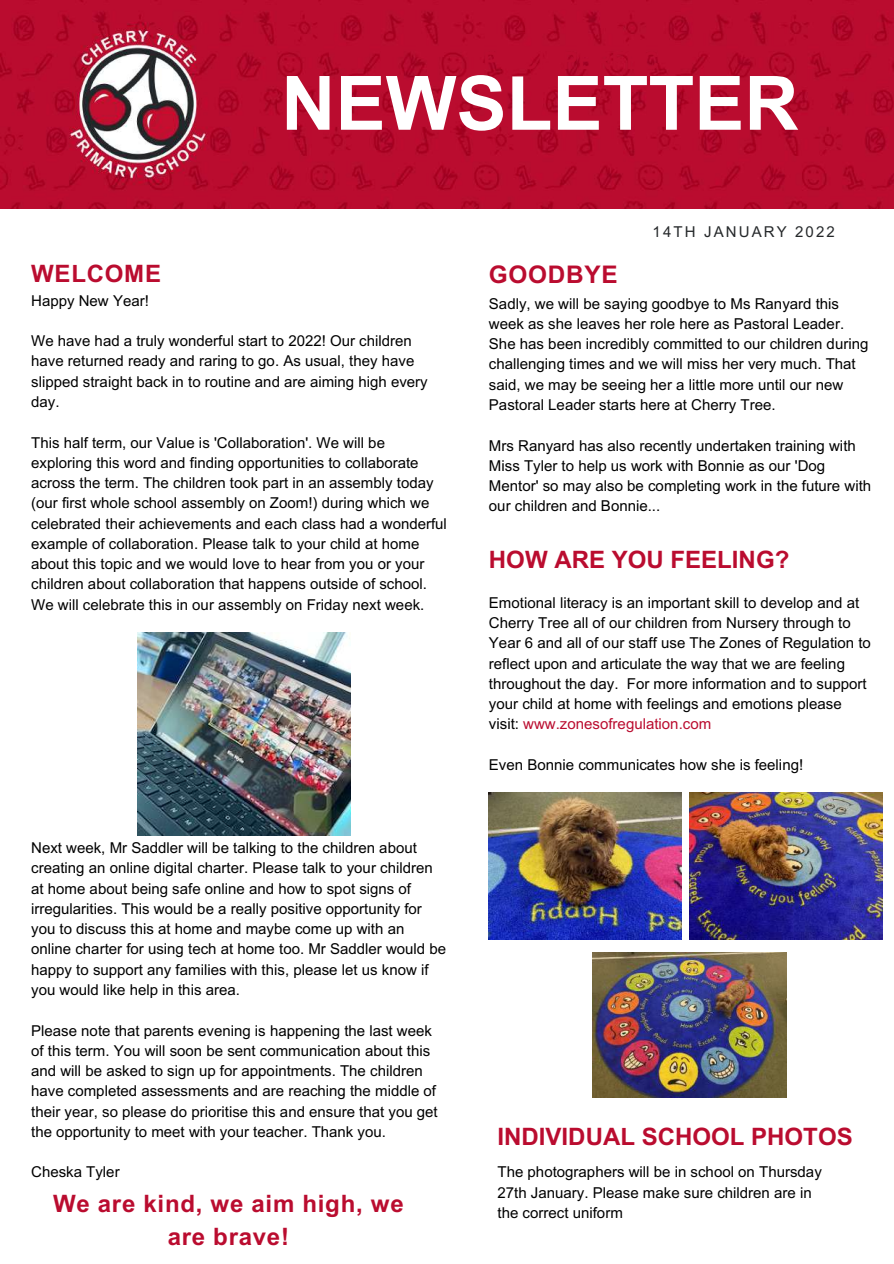
<style>
.page{position:relative;width:894px;height:1264px;background:#fff}
.page>*{position:absolute;margin:0;border:0;box-sizing:border-box;transform-origin:0 0}
.t1{font:700 75px "Arial";color:#fff}
.t2{font:700 24.3px "Arial";letter-spacing:.03em;color:#ba0c2f}
.t3{font:700 24px "Arial";color:#ba0c2f}
.t4{font:700 24px/32.7px "Arial";letter-spacing:.03em;color:#ba0c2f;text-align:center}
.t5{font:15px/20.2px "Arial";color:#000}
.t6{font:15px "Arial";letter-spacing:.14em;color:#25282a}
.s1{color:#ba0c2f}
</style>
<div class="page">
<img style="left:0;top:0;width:893px;height:208px">
<img style="left:489px;top:793px;width:192px;height:146px">
<img style="left:592px;top:952px;width:194px;height:145px">
<img style="left:689px;top:793px;width:193px;height:146px">
<img style="left:138px;top:632px;width:213px;height:203px">
<h1 class="t1" style="left:281px;top:62px;width:518px">NEWSLETTER</h1>
<h3 class="t4" style="left:31px;top:257px;width:131px">WELCOME</h3>
<p class="t5" style="left:31px;top:290px;width:119px">Happy New Year!</p>
<p class="t5" style="left:31px;top:331px;width:398px">We have had a truly wonderful start to 2022! Our children have returned ready and raring to go. As usual, they have slipped straight back in to routine and are aiming high every day.</p>
<p class="t5" style="left:31px;top:432px;width:417px">This half term, our Value is 'Collaboration'. We will be exploring this word and finding opportunities to collaborate across the term. The children took part in an assembly today (our first whole school assembly on Zoom!) during which we celebrated their achievements and each class had a wonderful example of collaboration. Please talk to your child at home about this topic and we would love to hear from you or your children about collaboration that happens outside of school.<br>We will celebrate this in our assembly on Friday next week.</p>
<p class="t5" style="left:31px;top:837px;width:416px">Next week, Mr Saddler will be talking to the children about creating an online digital charter. Please talk to your children at home about being safe online and how to spot signs of irregularities. This would be a really positive opportunity for you to discuss this at home and maybe come up with an online charter for using tech at home too. Mr Saddler would be happy to support any families with this, please let us know if you would like help in this area.</p>
<p class="t5" style="left:31px;top:1020px;width:408px">Please note that parents evening is happening the last week of this term. You will soon be sent communication about this and will be asked to sign up for appointments. The children have completed assessments and are reaching the middle of their year, so please do prioritise this and ensure that you get the opportunity to meet with your teacher. Thank you.</p>
<p class="t5" style="left:31px;top:1162px;width:90px">Cheska Tyler</p>
<h3 class="t4" style="left:53px;top:1187px;width:352px">We are kind, we aim high, we are brave!</h3>
<h2 class="t2" style="left:489px;top:261px;width:130px">GOODBYE</h2>
<p class="t6" style="left:652px;top:224px;width:184px">14TH JANUARY 2022</p>
<p class="t5" style="left:489px;top:293px;width:381px">Sadly, we will be saying goodbye to Ms Ranyard this week as she leaves her role here as Pastoral Leader.<br>She has been incredibly committed to our children during challenging times and we will miss her very much. That said, we may be seeing her a little more until our new Pastoral Leader starts here at Cherry Tree.</p>
<p class="t5" style="left:489px;top:435px;width:383px">Mrs Ranyard has also recently undertaken training with Miss Tyler to help us work with Bonnie as our 'Dog Mentor' so may also be completing work in the future with our children and Bonnie...</p>
<h3 class="t3" style="left:489px;top:546px;width:302px">HOW ARE YOU FEELING?</h3>
<p class="t5" style="left:489px;top:592px;width:383px">Emotional literacy is an important skill to develop and at Cherry Tree all of our children from Nursery through to Year 6 and all of our staff use The Zones of Regulation to reflect upon and articulate the way that we are feeling throughout the day. For more information and to support your child at home with feelings and emotions please visit: <span class="s1">www.zonesofregulation.com</span></p>
<p class="t5" style="left:489px;top:754px;width:316px">Even Bonnie communicates how she is feeling!</p>
<h3 class="t3" style="left:497px;top:1123px;width:356px">INDIVIDUAL SCHOOL PHOTOS</h3>
<p class="t5" style="left:497px;top:1162px;width:326px">The photographers will be in school on Thursday<br>27th January. Please make sure children are in the correct uniform</p>
</div>
